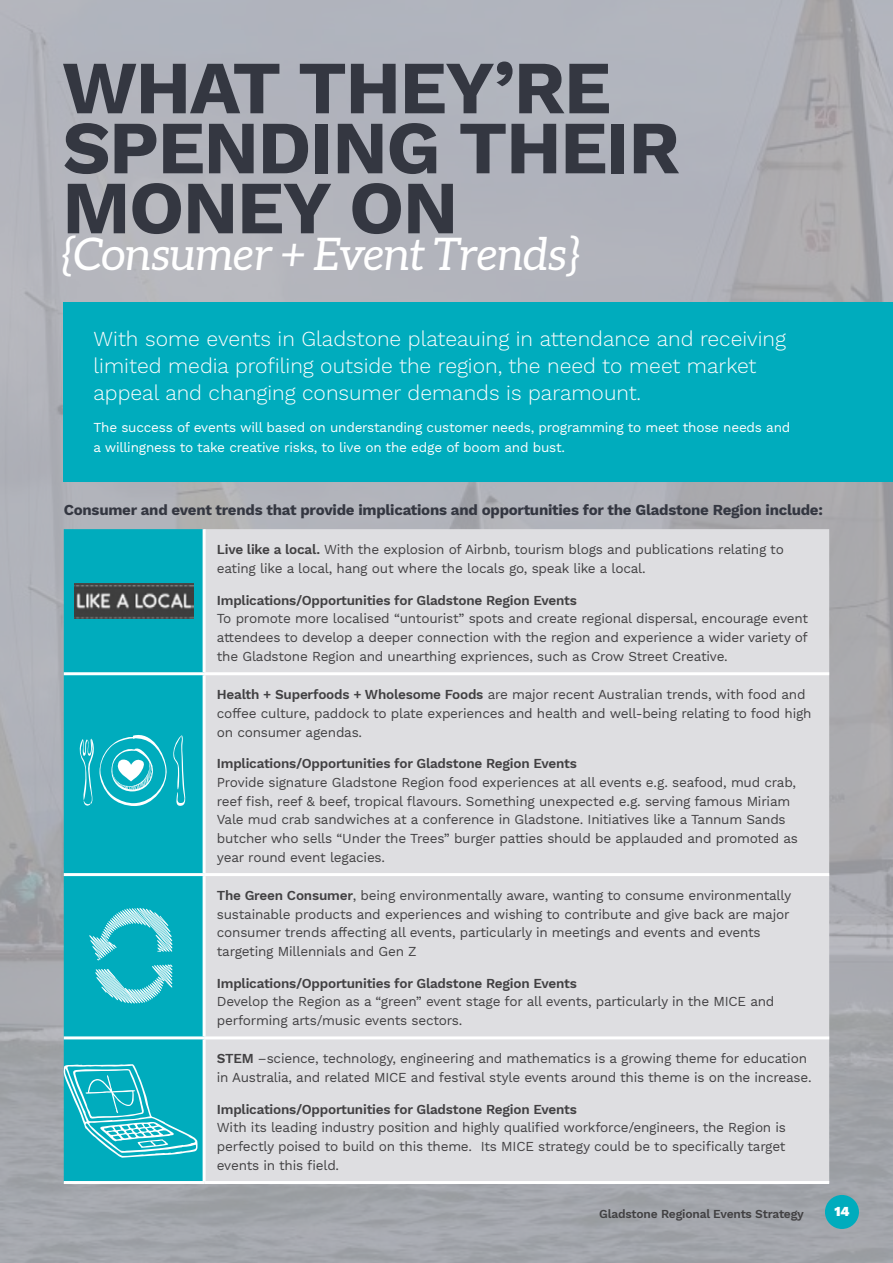
<style>
.page{position:relative;width:893px;height:1263px;background:#fff}
.page>*{position:absolute;margin:0;border:0;box-sizing:border-box;transform-origin:0 0}
.t1{font:700 75px/60px "Work Sans";letter-spacing:-.02em;color:#343741}
.t2{font:italic 45px "Aleo";color:#fff}
.t3{font:300 21px/27px "Work Sans";color:#fff}
.t4{font:700 15px "Work Sans";letter-spacing:-.015em;color:#343741}
.t5{font:13.5px/18.8px "Work Sans";letter-spacing:-.015em;color:#414042}
.t6{font:600 13.5px "Work Sans";letter-spacing:-.015em;color:#414042}
.t7{font:13.5px/19.5px "Work Sans";letter-spacing:-.015em;color:#fff}
.t8{font:900 13.5px "Work Sans";color:#fff}
.t9{font:600 12px "Work Sans";letter-spacing:-.015em;color:#414042}
.s1{font-weight:600}
</style>
<div class="page">
<img style="left:0;top:0;width:893px;height:1263px">
<div style="left:64px;top:529px;width:139px;height:652px;background:#00acbd"></div>
<div style="left:206px;top:529px;width:623px;height:652px;background:#dedee1"></div>
<hr style="left:203px;top:529px;width:3px;height:143px;background:#fff">
<hr style="left:64px;top:672px;width:140px;height:3px;background:#fff">
<hr style="left:204px;top:672px;width:625px;height:3px;background:#fff">
<hr style="left:203px;top:675px;width:3px;height:198px;background:#fff">
<hr style="left:64px;top:873px;width:140px;height:3px;background:#fff">
<hr style="left:204px;top:873px;width:625px;height:3px;background:#fff">
<hr style="left:203px;top:876px;width:3px;height:160px;background:#fff">
<hr style="left:64px;top:1036px;width:140px;height:3px;background:#fff">
<hr style="left:204px;top:1036px;width:625px;height:3px;background:#fff">
<hr style="left:203px;top:1039px;width:3px;height:142px;background:#fff">
<hr style="left:64px;top:1181px;width:140px;height:3px;background:#fff">
<hr style="left:204px;top:1181px;width:625px;height:3px;background:#fff">
<img style="left:75px;top:583px;width:118px;height:35px">
<div style="left:64px;top:302px;width:829px;height:179px;background:#00acbd"></div>
<svg style="left:63px;top:1064px;width:134px;height:94px"></svg>
<svg style="left:78px;top:731px;width:108px;height:75px"></svg>
<svg style="left:89px;top:907px;width:83px;height:97px"></svg>
<div style="left:825px;top:1195px;width:34px;height:34px;background:#00acbd;border-radius:50%"></div>
<h1 class="t1" style="left:62px;top:62px;width:619px">WHAT THEY’RE<br>SPENDING THEIR<br>MONEY ON</h1>
<h2 class="t2" style="left:62px;top:229px;width:520px">{Consumer + Event Trends}</h2>
<h3 class="t3" style="left:94px;top:326px;width:694px">With some events in Gladstone plateauing in attendance and receiving limited media profiling outside the region, the need to meet market appeal and changing consumer demands is paramount.</h3>
<p class="t7" style="left:94px;top:418px;width:698px">The success of events will based on understanding customer needs, programming to meet those needs and a willingness to take creative risks, to live on the edge of boom and bust.</p>
<p class="t4" style="left:64px;top:501px;width:761px">Consumer and event trends that provide implications and opportunities for the Gladstone Region include:</p>
<p class="t5" style="left:217px;top:541px;width:569px"><span class="s1">Live like a local.</span> With the explosion of Airbnb, tourism blogs and publications relating to eating like a local, hang out where the locals go, speak like a local.</p>
<p class="t6" style="left:217px;top:592px;width:362px">Implications/Opportunities for Gladstone Region Events</p>
<p class="t5" style="left:217px;top:610px;width:593px;text-align:justify">To promote more localised “untourist” spots and create regional dispersal, encourage event attendees to develop a deeper connection with the region and experience a wider variety of the Gladstone Region and unearthing expriences, such as Crow Street Creative.</p>
<p class="t5" style="left:217px;top:686px;width:596px"><span class="s1">Health + Superfoods + Wholesome Foods</span> are major recent Australian trends, with food and coffee culture, paddock to plate experiences and health and well-being relating to food high on consumer agendas.</p>
<p class="t6" style="left:217px;top:756px;width:362px">Implications/Opportunities for Gladstone Region Events</p>
<p class="t5" style="left:217px;top:773px;width:582px">Provide signature Gladstone Region food experiences at all events e.g. seafood, mud crab, reef fish, reef &amp; beef, tropical flavours. Something unexpected e.g. serving famous Miriam Vale mud crab sandwiches at a conference in Gladstone. Initiatives like a Tannum Sands butcher who sells “Under the Trees” burger patties should be applauded and promoted as year round event legacies.</p>
<p class="t5" style="left:217px;top:886px;width:576px"><span class="s1">The Green Consumer</span>, being environmentally aware, wanting to consume environmentally sustainable products and experiences and wishing to contribute and give back are major consumer trends affecting all events, particularly in meetings and events and events targeting Millennials and Gen Z</p>
<p class="t6" style="left:217px;top:975px;width:362px">Implications/Opportunities for Gladstone Region Events</p>
<p class="t5" style="left:217px;top:993px;width:559px">Develop the Region as a “green” event stage for all events, particularly in the MICE and performing arts/music events sectors.</p>
<p class="t5" style="left:217px;top:1050px;width:596px"><span class="s1">STEM</span> –science, technology, engineering and mathematics is a growing theme for education in Australia, and related MICE and festival style events around this theme is on the increase.</p>
<p class="t6" style="left:217px;top:1101px;width:362px">Implications/Opportunities for Gladstone Region Events</p>
<p class="t5" style="left:217px;top:1119px;width:571px;text-align:justify">With its leading industry position and highly qualified workforce/engineers, the Region is perfectly poised to build on this theme. Its MICE strategy could be to specifically target events in this field.</p>
<p class="t9" style="left:599px;top:1206px;width:206px">Gladstone Regional Events Strategy</p>
<p class="t8" style="left:834px;top:1204px;width:17px">14</p>
</div>
